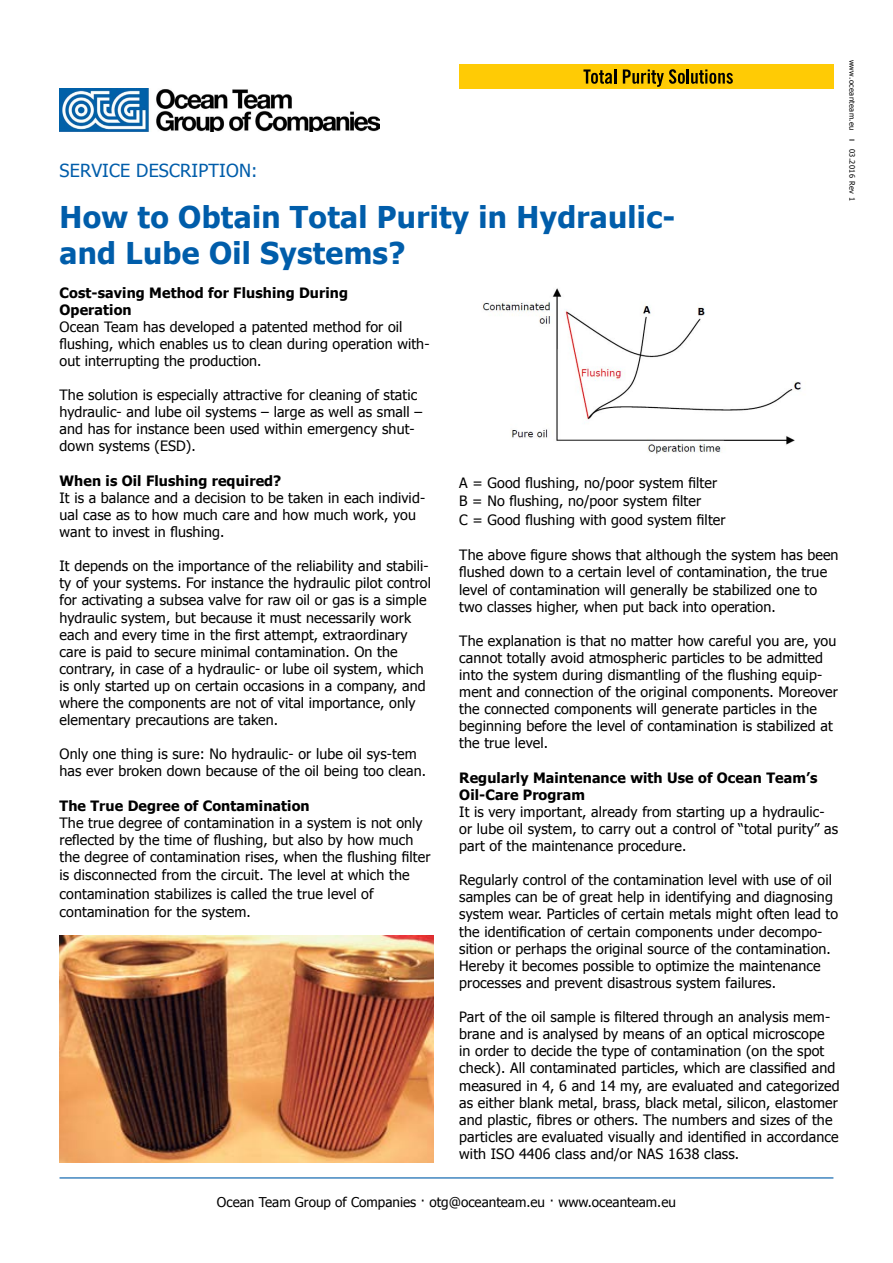
<style>
.page{position:relative;width:893px;height:1263px;background:#fff}
.page>*{position:absolute;margin:0;border:0;box-sizing:border-box;transform-origin:0 0}
.t1{font:700 30px/36px "Tahoma";letter-spacing:.01em;color:#005daa}
.t2{font:18px "Tahoma";letter-spacing:.01em;color:#005daa}
.t3{font:14.25px/17.1px "Tahoma";letter-spacing:.01em;color:#000}
.t4{font:700 14.25px/17.1px "Tahoma";letter-spacing:.01em;color:#000}
.t5{font:13.5px "Tahoma";color:#000}
.t6{font:7.5px "Tahoma";letter-spacing:.05em;color:#000}
.s1{font-family:"Franklin Gothic";font-weight:500}
</style>
<div class="page">
<div style="left:459px;top:64px;width:375px;height:24px;background:#ffcb05"></div>
<svg style="left:583px;top:69px;width:33px;height:15px"></svg>
<svg style="left:623px;top:69px;width:110px;height:18px"></svg>
<hr style="left:60px;top:1177px;width:773px;height:1px;background:#005daa">
<img style="left:60px;top:88px;width:319px;height:44px">
<img style="left:482px;top:288px;width:319px;height:166px">
<img style="left:60px;top:935px;width:374px;height:227px">
<p class="t2" style="left:60px;top:158px;width:200px">SERVICE DESCRIPTION:</p>
<h1 class="t1" style="left:60px;top:200px;width:617px">How to Obtain Total Purity in Hydraulic&shy;and Lube Oil Systems?</h1>
<p class="t4" style="left:60px;top:284px;width:290px">Cost-saving Method for Flushing During<br>Operation</p>
<p class="t3" style="left:60px;top:319px;width:371px">Ocean Team has developed a patented method for oil flushing, which enables us to clean during operation with&shy;out interrupting the production.</p>
<p class="t3" style="left:60px;top:387px;width:364px">The solution is especially attractive for cleaning of static hydraulic- and lube oil systems – large as well as small – and has for instance been used within emergency shut&shy;down systems (ESD).</p>
<p class="t4" style="left:60px;top:472px;width:223px">When is Oil Flushing required?</p>
<p class="t3" style="left:60px;top:490px;width:367px">It is a balance and a decision to be taken in each individ&shy;ual case as to how much care and how much work, you want to invest in flushing.</p>
<p class="t3" style="left:60px;top:558px;width:373px">It depends on the importance of the reliability and stabili&shy;ty of your systems. For instance the hydraulic pilot control for activating a subsea valve for raw oil or gas is a simple hydraulic system, but because it must necessarily work each and every time in the first attempt, extraordinary care is paid to secure minimal contamination. On the contrary, in case of a hydraulic- or lube oil system, which is only started up on certain occasions in a company, and where the components are not of vital importance, only elementary precautions are taken.</p>
<p class="t3" style="left:60px;top:746px;width:368px">Only one thing is sure: No hydraulic- or lube oil sys-tem has ever broken down because of the oil being too clean.</p>
<p class="t4" style="left:60px;top:797px;width:252px">The True Degree of Contamination</p>
<p class="t3" style="left:60px;top:815px;width:372px">The true degree of contamination in a system is not only reflected by the time of flushing, but also by how much the degree of contamination rises, when the flushing filter</p>
<p class="t3" style="left:60px;top:867px;width:352px;line-height:18.5px">is disconnected from the circuit. The level at which the contamination stabilizes is called the true level of contamination for the system.</p>
<p class="t3" style="left:459px;top:474px;width:268px;line-height:18.5px">A = Good flushing, no/poor system filter<br>B = No flushing, no/poor system filter<br>C = Good flushing with good system filter</p>
<p class="t3" style="left:459px;top:547px;width:381px">The above figure shows that although the system has been flushed down to a certain level of contamination, the true level of contamination will generally be stabilized one to two classes higher, when put back into operation.</p>
<p class="t3" style="left:459px;top:633px;width:380px">The explanation is that no matter how careful you are, you cannot totally avoid atmospheric particles to be admitted into the system during dismantling of the flushing equip&shy;ment and connection of the original components. Moreover the connected components will generate particles in the beginning before the level of contamination is stabilized at the true level.</p>
<p class="t4" style="left:459px;top:769px;width:360px">Regularly Maintenance with Use of Ocean Team’s<br>Oil-Care Program</p>
<p class="t3" style="left:459px;top:804px;width:380px">It is very important, already from starting up a hydraulic&shy;or lube oil system, to carry out a control of “total purity” as part of the maintenance procedure.</p>
<p class="t3" style="left:459px;top:872px;width:380px">Regularly control of the contamination level with use of oil samples can be of great help in identifying and diagnosing system wear. Particles of certain metals might often lead to the identification of certain components under decompo&shy;sition or perhaps the original source of the contamination.<br>Hereby it becomes possible to optimize the maintenance processes and prevent disastrous system failures.</p>
<p class="t3" style="left:459px;top:1009px;width:382px">Part of the oil sample is filtered through an analysis mem&shy;brane and is analysed by means of an optical microscope<br>in order to decide the type of contamination (on the spot check). All contaminated particles, which are classified and measured in 4, 6 and 14 my, are evaluated and categorized as either blank metal, brass, black metal, silicon, elastomer and plastic, fibres or others. The numbers and sizes of the particles are evaluated visually and identified in accordance with ISO 4406 class and/or NAS 1638 class.</p>
<p class="t5" style="left:217px;top:1193px;width:461px">Ocean Team Group of Companies · otg@oceanteam.eu · www.oceanteam.eu</p>
<p class="t6" style="left:857px;top:60px;width:143px;rotate:90deg">www.oceanteam.eu <span class="s1">I</span> 03.2016 Rev 1</p>
</div>
